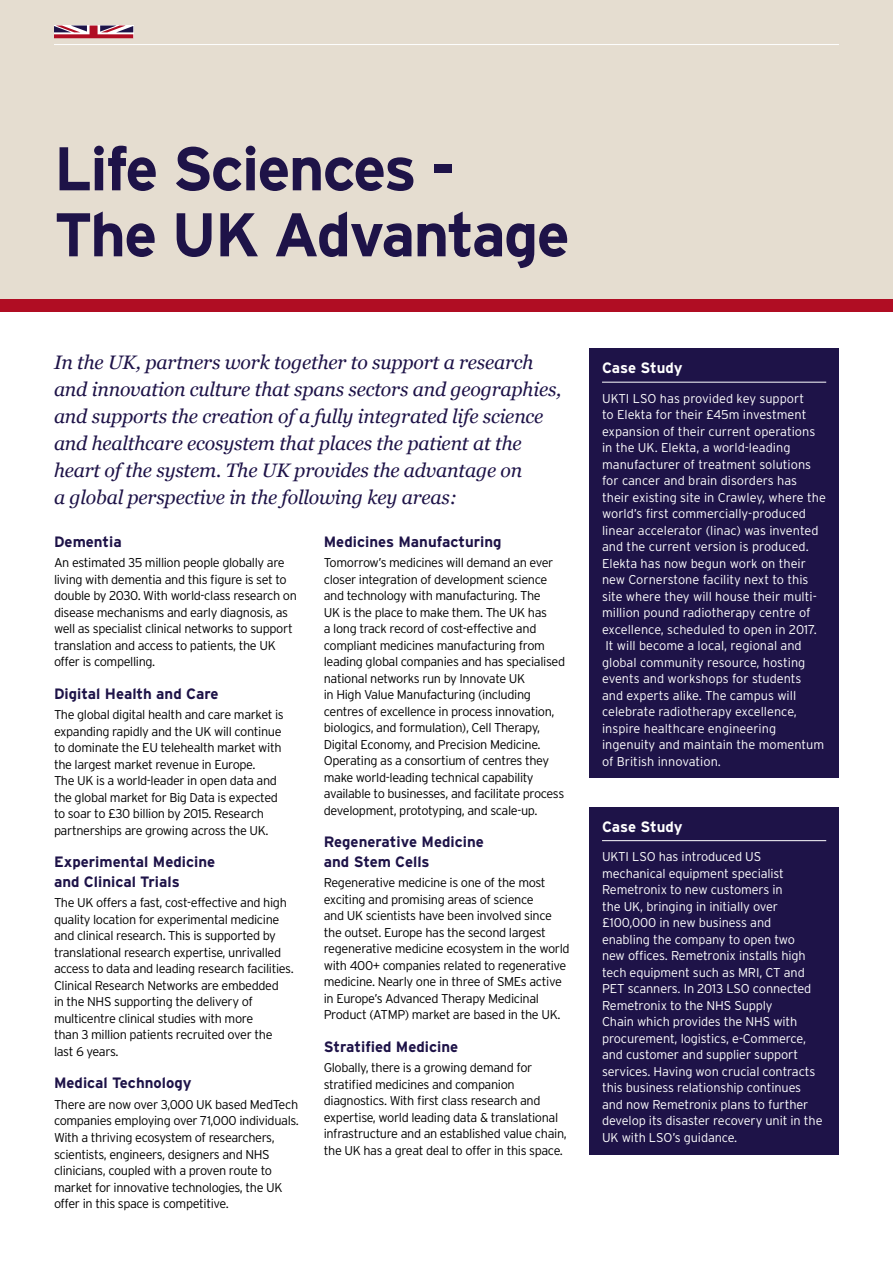
<style>
.page{position:relative;width:893px;height:1263px;background:#fff}
.page>*{position:absolute;margin:0;border:0;box-sizing:border-box;transform-origin:0 0}
.t1{font:700 61.5px/66px "Interstate";letter-spacing:-.03em;color:#1e1348}
.t2{font:italic 19.5px/27px "Georgia";letter-spacing:-.01em;color:#1e1348}
.t3{font:700 15px/19.5px "Interstate";color:#1e1348}
.t4{font:700 15px "Interstate";letter-spacing:-.01em;color:#fff}
.t5{font:300 12.75px/16.5px "Interstate";letter-spacing:-.03em;color:#000}
.t6{font:300 12.75px/16.5px "Interstate";letter-spacing:-.01em;color:#fff}
</style>
<div class="page">
<div style="left:0;top:0;width:893px;height:299px;background:#e5ddd0"></div>
<div style="left:589px;top:348px;width:250px;height:430px;background:#1e1348"></div>
<hr style="left:602px;top:382px;width:224px;height:1px;background:#fff">
<div style="left:589px;top:807px;width:250px;height:347px;background:#1e1348"></div>
<hr style="left:602px;top:840px;width:224px;height:1px;background:#fff">
<div style="left:0;top:299px;width:893px;height:12px;background:#b00d23"></div>
<hr style="left:54px;top:44px;width:785px;height:1px;background:#fff">
<svg style="left:54px;top:26px;width:79px;height:12px"></svg>
<h1 class="t1" style="left:54px;top:135px;width:517px">Life Sciences -<br>The UK Advantage</h1>
<p class="t2" style="left:54px;top:348px;width:509px">In the UK, partners work together to support a research and innovation culture that spans sectors and geographies, and supports the creation of a fully integrated life science and healthcare ecosystem that places the patient at the heart of the system. The UK provides the advantage on<br>a global perspective in the following key areas:</p>
<p class="t3" style="left:54px;top:531px;width:69px">Dementia</p>
<p class="t5" style="left:54px;top:554px;width:244px">An estimated 35 million people globally are living with dementia and this figure is set to double by 2030. With world-class research on disease mechanisms and early diagnosis, as well as specialist clinical networks to support translation and access to patients, the UK offer is compelling.</p>
<p class="t3" style="left:54px;top:683px;width:166px">Digital Health and Care</p>
<p class="t5" style="left:54px;top:706px;width:231px">The global digital health and care market is expanding rapidly and the UK will continue to dominate the EU telehealth market with the largest market revenue in Europe.<br>The UK is a world-leader in open data and the global market for Big Data is expected to soar to £30 billion by 2015. Research partnerships are growing across the UK.</p>
<p class="t3" style="left:54px;top:852px;width:163px">Experimental Medicine and Clinical Trials</p>
<p class="t5" style="left:54px;top:894px;width:241px">The UK offers a fast, cost-effective and high quality location for experimental medicine and clinical research. This is supported by translational research expertise, unrivalled access to data and leading research facilities.<br>Clinical Research Networks are embedded<br>in the NHS supporting the delivery of multicentre clinical studies with more<br>than 3 million patients recruited over the last 6 years.</p>
<p class="t3" style="left:54px;top:1073px;width:139px">Medical Technology</p>
<p class="t5" style="left:54px;top:1096px;width:247px">There are now over 3,000 UK based MedTech companies employing over 71,000 individuals.<br>With a thriving ecosystem of researchers, scientists, engineers, designers and NHS clinicians, coupled with a proven route to market for innovative technologies, the UK offer in this space is competitive.</p>
<p class="t3" style="left:324px;top:531px;width:179px">Medicines Manufacturing</p>
<p class="t5" style="left:324px;top:554px;width:243px">Tomorrow’s medicines will demand an ever closer integration of development science and technology with manufacturing. The<br>UK is the place to make them. The UK has<br>a long track record of cost-effective and compliant medicines manufacturing from leading global companies and has specialised national networks run by Innovate UK<br>in High Value Manufacturing (including centres of excellence in process innovation, biologics, and formulation), Cell Therapy, Digital Economy, and Precision Medicine.<br>Operating as a consortium of centres they make world-leading technical capability available to businesses, and facilitate process development, prototyping, and scale-up.</p>
<p class="t3" style="left:324px;top:832px;width:162px">Regenerative Medicine and Stem Cells</p>
<p class="t5" style="left:324px;top:874px;width:247px">Regenerative medicine is one of the most exciting and promising areas of science<br>and UK scientists have been involved since the outset. Europe has the second largest regenerative medicine ecosystem in the world with 400+ companies related to regenerative medicine. Nearly one in three of SMEs active in Europe’s Advanced Therapy Medicinal Product (ATMP) market are based in the UK.</p>
<p class="t3" style="left:324px;top:1036px;width:136px">Stratified Medicine</p>
<p class="t5" style="left:324px;top:1059px;width:245px">Globally, there is a growing demand for stratified medicines and companion diagnostics. With first class research and expertise, world leading data &amp; translational infrastructure and an established value chain, the UK has a great deal to offer in this space.</p>
<p class="t4" style="left:602px;top:360px;width:82px">Case Study</p>
<p class="t6" style="left:602px;top:390px;width:225px">UKTI LSO has provided key support<br>to Elekta for their £45m investment expansion of their current operations in the UK. Elekta, a world-leading manufacturer of treatment solutions for cancer and brain disorders has their existing site in Crawley, where the world’s first commercially-produced linear accelerator (linac) was invented and the current version is produced.<br>Elekta has now begun work on their new Cornerstone facility next to this site where they will house their multi&shy;million pound radiotherapy centre of excellence, scheduled to open in 2017.<br>It will become a local, regional and global community resource, hosting events and workshops for students and experts alike. The campus will celebrate radiotherapy excellence, inspire healthcare engineering ingenuity and maintain the momentum of British innovation.</p>
<p class="t4" style="left:602px;top:818px;width:82px">Case Study</p>
<p class="t6" style="left:602px;top:848px;width:222px">UKTI LSO has introduced US mechanical equipment specialist Remetronix to new customers in<br>the UK, bringing in initially over £100,000 in new business and<br>enabling the company to open two<br>new offices. Remetronix installs high tech equipment such as MRI, CT and PET scanners. In 2013 LSO connected Remetronix to the NHS Supply<br>Chain which provides the NHS with procurement, logistics, e-Commerce, and customer and supplier support services. Having won crucial contracts this business relationship continues and now Remetronix plans to further develop its disaster recovery unit in the UK with LSO’s guidance.</p>
</div>
